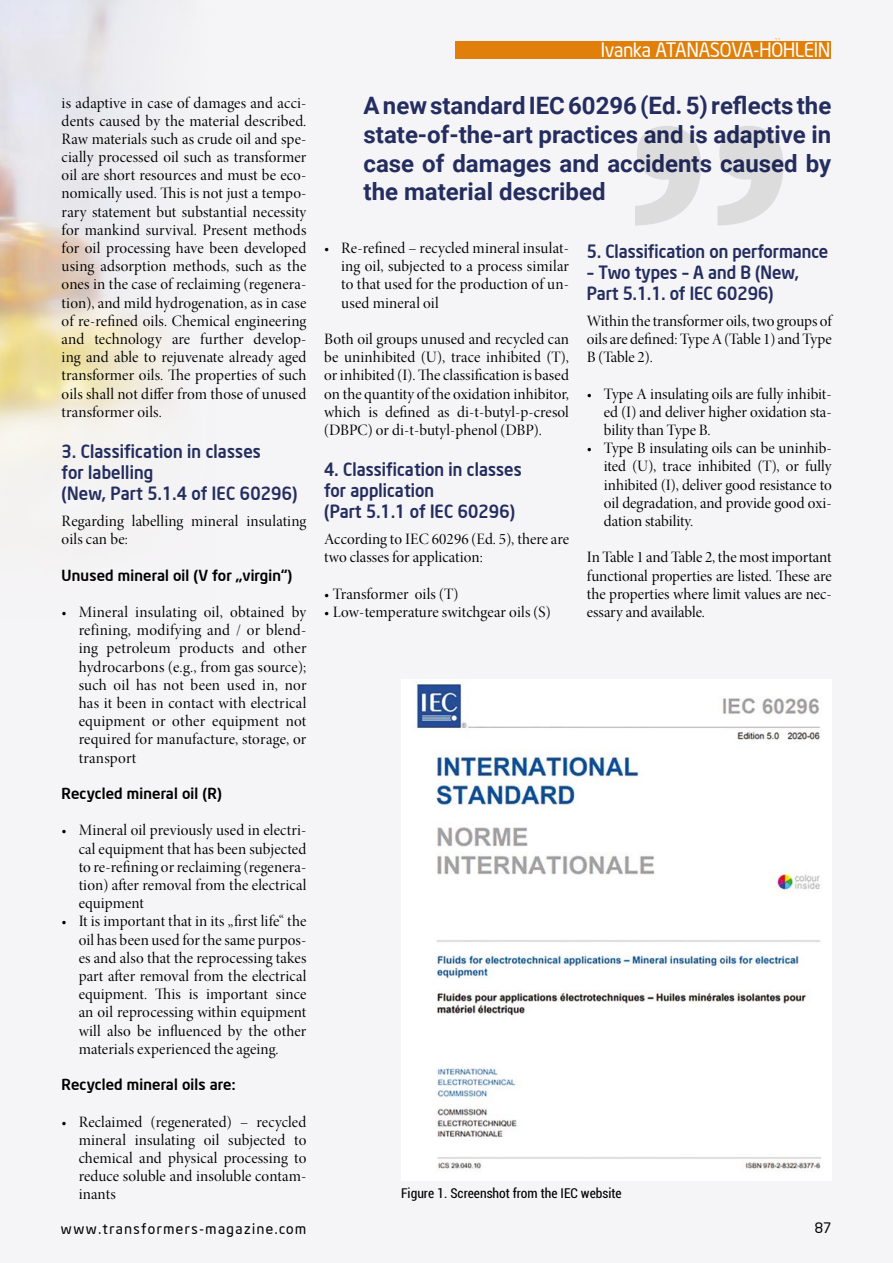
<style>
.page{position:relative;width:893px;height:1263px;background:#f5f4f6}
.page>*{position:absolute;margin:0;border:0;box-sizing:border-box;transform-origin:0 0}
.t1{font:700 24px/28.8px "Roboto";color:#242d5f;text-align:justify}
.t2{font:19.5px "Neo Sans Intel";color:#fff;scale:.95 1}
.t3{font:500 18px/21px "Neo Sans Intel";letter-spacing:.005em;color:#242d5f;scale:.93 1}
.t4{font:15.9px/18.1px "Minion Pro Disp";letter-spacing:.005em;color:#000;text-align:justify}
.t5{font:500 15px "Neo Sans Intel";letter-spacing:.01em;color:#000}
.t6{font:14.25px "Neo Sans Intel";letter-spacing:.11em;color:#000}
.t7{font:condensed 13.5px "Roboto";color:#000}
</style>
<div class="page">
<img style="left:0;top:0;width:174px;height:437px">
<img style="left:401px;top:679px;width:431px;height:356px">
<div style="left:401px;top:1035px;width:431px;height:146px;background:#fff"></div>
<svg style="left:635px;top:126px;width:148px;height:100px"></svg>
<svg style="left:775px;top:38px;width:5px;height:3px"></svg>
<div style="left:455px;top:41px;width:376px;height:17px;background:#e0800b"></div>
<p class="t4" style="left:62px;top:94px;width:246px">is adaptive in case of damages and acci&shy;dents caused by the material described.<br>Raw materials such as crude oil and spe&shy;cially processed oil such as transformer oil are short resources and must be eco&shy;nomically used. This is not just a tempo&shy;rary statement but substantial necessity for mankind survival. Present methods for oil processing have been developed using adsorption methods, such as the ones in the case of reclaiming (regenera&shy;tion), and mild hydrogenation, as in case of re-refined oils. Chemical engineering and technology are further develop&shy;ing and able to rejuvenate already aged transformer oils. The properties of such oils shall not differ from those of unused transformer oils.</p>
<p class="t3" style="left:62px;top:440px;width:255px">3. Classification in classes<br>for labelling<br>(New, Part 5.1.4 of IEC 60296)</p>
<p class="t4" style="left:62px;top:512px;width:246px">Regarding labelling mineral insulating oils can be:</p>
<p class="t5" style="left:62px;top:566px;width:232px">Unused mineral oil (V for „virgin“)</p>
<p class="t4" style="left:79px;top:603px;width:229px;text-indent:-17px">• Mineral insulating oil, obtained by refining, modifying and / or blend&shy;ing petroleum products and other hydrocarbons (e.g., from gas source); such oil has not been used in, nor has it been in contact with electrical equipment or other equipment not required for manufacture, storage, or transport</p>
<p class="t5" style="left:62px;top:784px;width:162px">Recycled mineral oil (R)</p>
<p class="t4" style="left:79px;top:821px;width:229px;text-indent:-17px">• Mineral oil previously used in electri&shy;cal equipment that has been subjected to re-refining or reclaiming (regenera&shy;tion) after removal from the electrical equipment</p>
<p class="t4" style="left:79px;top:912px;width:229px;text-indent:-17px">• It is important that in its „first life“ the oil has been used for the same purpos&shy;es and also that the reprocessing takes part after removal from the electrical equipment. This is important since an oil reprocessing within equipment will also be influenced by the other materials experienced the ageing.</p>
<p class="t5" style="left:62px;top:1075px;width:175px">Recycled mineral oils are:</p>
<p class="t4" style="left:79px;top:1113px;width:229px;text-indent:-17px">• Reclaimed (regenerated) – recycled mineral insulating oil subjected to chemical and physical processing to reduce soluble and insoluble contam&shy;inants</p>
<p class="t2" style="left:601px;top:37px;width:243px">Ivanka ATANASOVA-HÖHLEIN</p>
<h1 class="t1" style="left:364px;top:90px;width:469px">A new standard IEC 60296 (Ed. 5) reflects the state-of-the-art practices and is adaptive in case of damages and accidents caused by the material described</h1>
<p class="t4" style="left:341px;top:239px;width:229px;text-indent:-17px">• Re-refined – recycled mineral insulat&shy;ing oil, subjected to a process similar to that used for the production of un&shy;used mineral oil</p>
<p class="t4" style="left:324px;top:330px;width:246px">Both oil groups unused and recycled can be uninhibited (U), trace inhibited (T), or inhibited (I). The classification is based on the quantity of the oxidation inhibitor, which is defined as di-t-butyl-p-cresol (DBPC) or di-t-butyl-phenol (DBP).</p>
<p class="t3" style="left:324px;top:458px;width:214px">4. Classification in classes for application<br>(Part 5.1.1 of IEC 60296)</p>
<p class="t4" style="left:324px;top:530px;width:246px">According to IEC 60296 (Ed. 5), there are two classes for application:</p>
<p class="t4" style="left:324px;top:585px;width:136px">• Transformer oils (T)</p>
<p class="t4" style="left:324px;top:603px;width:228px">• Low-temperature switchgear oils (S)</p>
<p class="t3" style="left:587px;top:241px;width:261px">5. Classification on performance</p>
<p class="t3" style="left:587px;top:262px;width:229px">– Two types – A and B (New,<br>Part 5.1.1. of IEC 60296)</p>
<p class="t4" style="left:587px;top:312px;width:246px">Within the transformer oils, two groups of oils are defined: Type A (Table 1) and Type B (Table 2).</p>
<p class="t4" style="left:604px;top:385px;width:229px;text-indent:-17px">• Type A insulating oils are fully inhibit&shy;ed (I) and deliver higher oxidation sta&shy;bility than Type B.</p>
<p class="t4" style="left:604px;top:439px;width:229px;text-indent:-17px">• Type B insulating oils can be uninhib&shy;ited (U), trace inhibited (T), or fully inhibited (I), deliver good resistance to oil degradation, and provide good oxi&shy;dation stability.</p>
<p class="t4" style="left:587px;top:549px;width:246px">In Table 1 and Table 2, the most important functional properties are listed. These are the properties where limit values are nec&shy;essary and available.</p>
<p class="t7" style="left:401px;top:1183px;width:222px">Figure 1. Screenshot from the IEC website</p>
<p class="t6" style="left:61px;top:1220px;width:247px">www.transformers-magazine.com</p>
<p class="t6" style="left:815px;top:1219px;width:18px">87</p>
</div>
